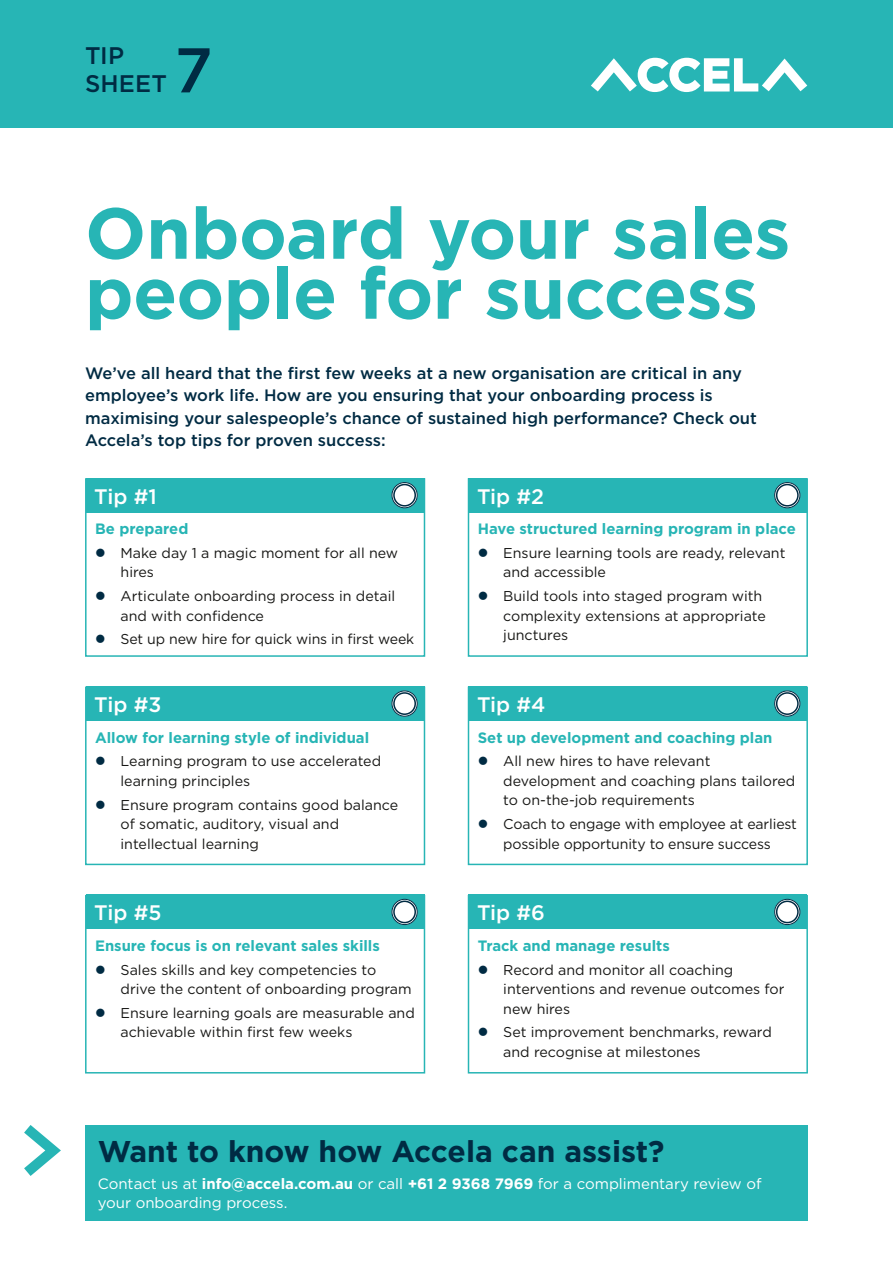
<style>
.page{position:relative;width:893px;height:1263px;background:#fff}
.page>*{position:absolute;margin:0;border:0;box-sizing:border-box;transform-origin:0 0}
.t1{font:700 72px/60px "Gotham";letter-spacing:-.005em;color:#27b5b5}
.t2{font:500 63px "Gotham";color:#002b43}
.t3{font:700 30px "Gotham";color:#002b43}
.t4{font:500 24px/28.5px "Gotham";letter-spacing:.005em;color:#002b43}
.t5{font:500 21px "Gotham";letter-spacing:-.01em;color:#fff}
.t6{font:500 16.5px/22.5px "Gotham";color:#002b43}
.t7{font:700 15px "Gotham";color:#27b5b5}
.t8{font:15px/18.8px "Gotham";color:#fff}
.t9{font:14.25px/19.5px "Gotham";color:#171715}
.s1{font-weight:700}
</style>
<div class="page">
<div style="left:0;top:0;width:893px;height:128px;background:#27b5b5"></div>
<svg style="left:591px;top:58px;width:216px;height:34px"></svg>
<div style="left:85px;top:1125px;width:723px;height:95px;background:#27b5b5"></div>
<div style="left:85px;top:478px;width:340px;height:179px;border:2px solid #27b5b5"></div>
<div style="left:86px;top:478px;width:338px;height:34px;background:#27b5b5"></div>
<div style="left:394px;top:485px;width:21px;height:21px;background:#fff;border-radius:50%"></div>
<div style="left:392px;top:482px;width:25px;height:26px;border:3px solid #fff;border-radius:50%"></div>
<div style="left:392px;top:482px;width:25px;height:26px;border:1px solid #002b43;border-radius:50%"></div>
<div style="left:393px;top:484px;width:23px;height:23px;border:2px solid #002b43;border-radius:50%"></div>
<div style="left:468px;top:478px;width:340px;height:179px;border:2px solid #27b5b5"></div>
<div style="left:468px;top:478px;width:339px;height:34px;background:#27b5b5"></div>
<div style="left:777px;top:485px;width:21px;height:21px;background:#fff;border-radius:50%"></div>
<div style="left:774px;top:482px;width:26px;height:26px;border:3px solid #fff;border-radius:50%"></div>
<div style="left:774px;top:482px;width:26px;height:26px;border:1px solid #002b43;border-radius:50%"></div>
<div style="left:776px;top:484px;width:23px;height:23px;border:2px solid #002b43;border-radius:50%"></div>
<div style="left:85px;top:686px;width:340px;height:179px;border:2px solid #27b5b5"></div>
<div style="left:86px;top:686px;width:338px;height:34px;background:#27b5b5"></div>
<div style="left:394px;top:693px;width:21px;height:21px;background:#fff;border-radius:50%"></div>
<div style="left:392px;top:691px;width:25px;height:25px;border:3px solid #fff;border-radius:50%"></div>
<div style="left:392px;top:691px;width:25px;height:25px;border:1px solid #002b43;border-radius:50%"></div>
<div style="left:393px;top:692px;width:23px;height:23px;border:2px solid #002b43;border-radius:50%"></div>
<div style="left:468px;top:686px;width:340px;height:179px;border:2px solid #27b5b5"></div>
<div style="left:468px;top:686px;width:339px;height:34px;background:#27b5b5"></div>
<div style="left:777px;top:693px;width:21px;height:21px;background:#fff;border-radius:50%"></div>
<div style="left:774px;top:691px;width:26px;height:25px;border:3px solid #fff;border-radius:50%"></div>
<div style="left:774px;top:691px;width:26px;height:25px;border:1px solid #002b43;border-radius:50%"></div>
<div style="left:776px;top:692px;width:23px;height:23px;border:2px solid #002b43;border-radius:50%"></div>
<div style="left:85px;top:895px;width:340px;height:178px;border:2px solid #27b5b5"></div>
<div style="left:86px;top:895px;width:338px;height:34px;background:#27b5b5"></div>
<div style="left:394px;top:901px;width:21px;height:21px;background:#fff;border-radius:50%"></div>
<div style="left:392px;top:899px;width:25px;height:26px;border:3px solid #fff;border-radius:50%"></div>
<div style="left:392px;top:899px;width:25px;height:26px;border:1px solid #002b43;border-radius:50%"></div>
<div style="left:393px;top:900px;width:23px;height:23px;border:2px solid #002b43;border-radius:50%"></div>
<div style="left:468px;top:895px;width:340px;height:178px;border:2px solid #27b5b5"></div>
<div style="left:468px;top:895px;width:339px;height:34px;background:#27b5b5"></div>
<div style="left:777px;top:901px;width:21px;height:21px;background:#fff;border-radius:50%"></div>
<div style="left:774px;top:899px;width:26px;height:26px;border:3px solid #fff;border-radius:50%"></div>
<div style="left:774px;top:899px;width:26px;height:26px;border:1px solid #002b43;border-radius:50%"></div>
<div style="left:776px;top:900px;width:23px;height:23px;border:2px solid #002b43;border-radius:50%"></div>
<svg style="left:24px;top:1125px;width:37px;height:51px"></svg>
<h3 class="t4" style="left:85px;top:41px;width:84px">TIP<br>SHEET</h3>
<h2 class="t2" style="left:174px;top:29px;width:40px">7</h2>
<h1 class="t1" style="left:85px;top:203px;width:707px">Onboard your sales people for success</h1>
<p class="t6" style="left:85px;top:361px;width:673px">We’ve all heard that the first few weeks at a new organisation are critical in any employee’s work life. How are you ensuring that your onboarding process is maximising your salespeople’s chance of sustained high performance? Check out Accela’s top tips for proven success:</p>
<h3 class="t5" style="left:94px;top:482px;width:64px">Tip #1</h3>
<p class="t7" style="left:95px;top:519px;width:95px">Be prepared</p>
<p class="t9" style="left:121px;top:543px;width:279px">Make day 1 a magic moment for all new hires</p>
<p class="t9" style="left:121px;top:586px;width:276px">Articulate onboarding process in detail and with confidence</p>
<p class="t9" style="left:121px;top:629px;width:295px">Set up new hire for quick wins in first week</p>
<h3 class="t5" style="left:94px;top:691px;width:69px">Tip #3</h3>
<p class="t7" style="left:95px;top:727px;width:276px">Allow for learning style of individual</p>
<p class="t9" style="left:121px;top:751px;width:262px">Learning program to use accelerated learning principles</p>
<p class="t9" style="left:121px;top:794px;width:279px">Ensure program contains good balance of somatic, auditory, visual and intellectual learning</p>
<h3 class="t5" style="left:94px;top:899px;width:69px">Tip #5</h3>
<p class="t7" style="left:95px;top:936px;width:286px">Ensure focus is on relevant sales skills</p>
<p class="t9" style="left:121px;top:960px;width:293px">Sales skills and key competencies to drive the content of onboarding program</p>
<p class="t9" style="left:121px;top:1003px;width:296px">Ensure learning goals are measurable and achievable within first few weeks</p>
<h3 class="t5" style="left:477px;top:482px;width:69px">Tip #2</h3>
<p class="t7" style="left:478px;top:519px;width:320px">Have structured learning program in place</p>
<p class="t9" style="left:503px;top:543px;width:284px">Ensure learning tools are ready, relevant and accessible</p>
<p class="t9" style="left:503px;top:586px;width:264px">Build tools into staged program with complexity extensions at appropriate junctures</p>
<h3 class="t5" style="left:477px;top:691px;width:70px">Tip #4</h3>
<p class="t7" style="left:478px;top:727px;width:296px">Set up development and coaching plan</p>
<p class="t9" style="left:503px;top:751px;width:294px">All new hires to have relevant development and coaching plans tailored to on-the-job requirements</p>
<p class="t9" style="left:503px;top:814px;width:295px">Coach to engage with employee at earliest possible opportunity to ensure success</p>
<h3 class="t5" style="left:477px;top:899px;width:70px">Tip #6</h3>
<p class="t7" style="left:478px;top:936px;width:194px">Track and manage results</p>
<p class="t9" style="left:503px;top:960px;width:283px">Record and monitor all coaching interventions and revenue outcomes for new hires</p>
<p class="t9" style="left:503px;top:1022px;width:270px">Set improvement benchmarks, reward and recognise at milestones</p>
<h3 class="t3" style="left:98px;top:1131px;width:568px">Want to know how Accela can assist?</h3>
<p class="t8" style="left:98px;top:1174px;width:665px">Contact us at <span class="s1">info@accela.com.au</span> or call <span class="s1">+61 2 9368 7969</span> for a complimentary review of your onboarding process.</p>
</div>
